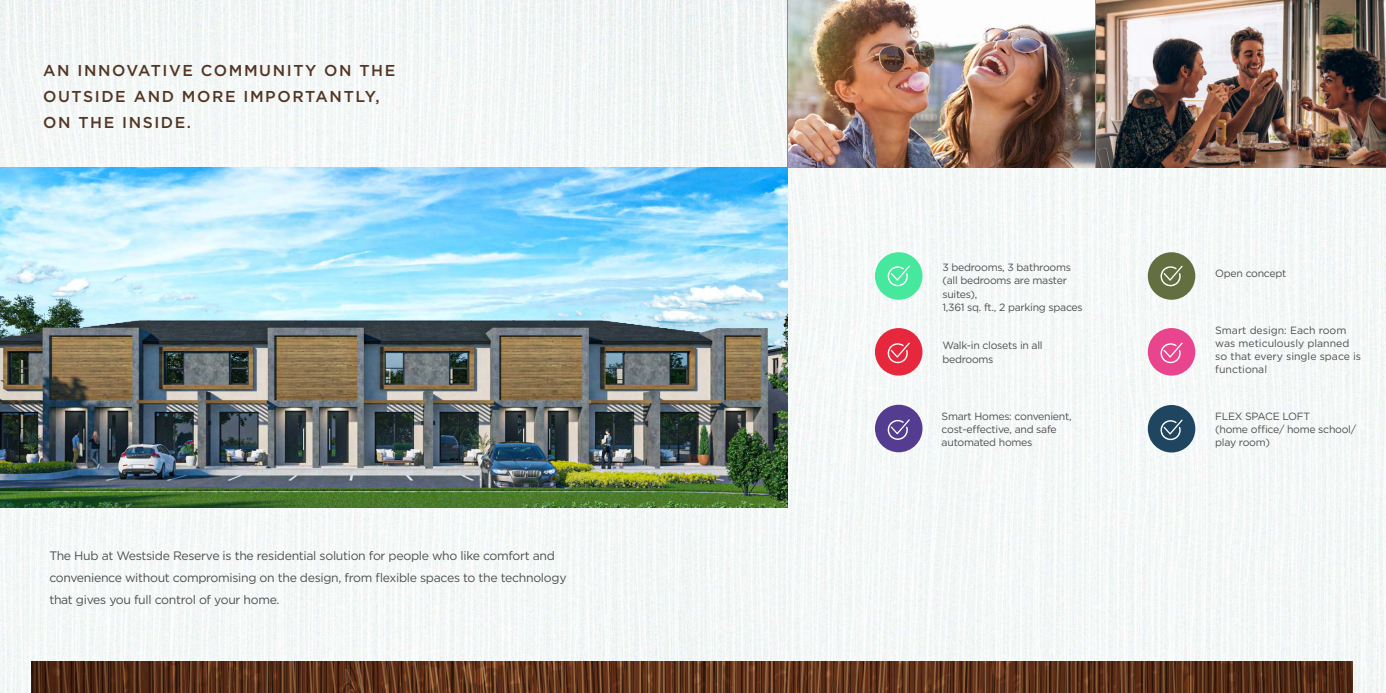
<style>
.page{position:relative;width:1386px;height:693px;background:#f4f8f7}
.page>*{position:absolute;margin:0;border:0;box-sizing:border-box;transform-origin:0 0}
.t1{font:500 15.75px/26.2px "Gotham";letter-spacing:.1em;color:#533624}
.t2{font:12.25px/21.9px "Gotham";letter-spacing:-.025em;color:#4f4f4e}
.t3{font:10.5px/13.1px "Gotham";letter-spacing:-.025em;color:#4f4f4e}
.t4{font:10.5px/13.1px "Gotham";color:#4f4f4e}
</style>
<div class="page">
<img style="left:0;top:168px;width:787px;height:340px">
<img style="left:32px;top:662px;width:1321px;height:31px">
<div style="left:1148px;top:252px;width:47px;height:48px;background:#636f41;border-radius:50%"></div>
<div style="left:1148px;top:328px;width:47px;height:48px;background:#e9448e;border-radius:50%"></div>
<div style="left:875px;top:252px;width:47px;height:48px;background:#45e89c;border-radius:50%"></div>
<div style="left:1148px;top:405px;width:47px;height:48px;background:#1f4560;border-radius:50%"></div>
<div style="left:875px;top:328px;width:47px;height:48px;background:#e6273c;border-radius:50%"></div>
<div style="left:875px;top:405px;width:47px;height:47px;background:#543c90;border-radius:50%"></div>
<svg style="left:1161px;top:266px;width:22px;height:20px"></svg>
<svg style="left:888px;top:266px;width:22px;height:20px"></svg>
<svg style="left:1161px;top:343px;width:22px;height:20px"></svg>
<svg style="left:888px;top:343px;width:22px;height:20px"></svg>
<svg style="left:888px;top:419px;width:22px;height:21px"></svg>
<svg style="left:1161px;top:420px;width:22px;height:20px"></svg>
<img style="left:789px;top:0;width:307px;height:168px">
<img style="left:1096px;top:0;width:290px;height:168px">
<h1 class="t1" style="left:43px;top:58px;width:354px">AN INNOVATIVE COMMUNITY ON THE<br>OUTSIDE AND MORE IMPORTANTLY,<br>ON THE INSIDE.</h1>
<p class="t2" style="left:49px;top:545px;width:519px">The Hub at Westside Reserve is the residential solution for people who like comfort and convenience without compromising on the design, from flexible spaces to the technology that gives you full control of your home.</p>
<p class="t3" style="left:942px;top:262px;width:142px">3 bedrooms, 3 bathrooms (all bedrooms are master suites),<br>1,361 sq. ft., 2 parking spaces</p>
<p class="t3" style="left:942px;top:339px;width:102px">Walk-in closets in all bedrooms</p>
<p class="t3" style="left:942px;top:409px;width:132px">Smart Homes: convenient, cost-effective, and safe automated homes</p>
<p class="t3" style="left:1215px;top:267px;width:73px">Open concept</p>
<p class="t4" style="left:1215px;top:323px;width:147px">Smart design: Each room was meticulously planned so that every single space is functional</p>
<p class="t3" style="left:1215px;top:409px;width:142px">FLEX SPACE LOFT<br>(home office/ home school/ play room)</p>
</div>
